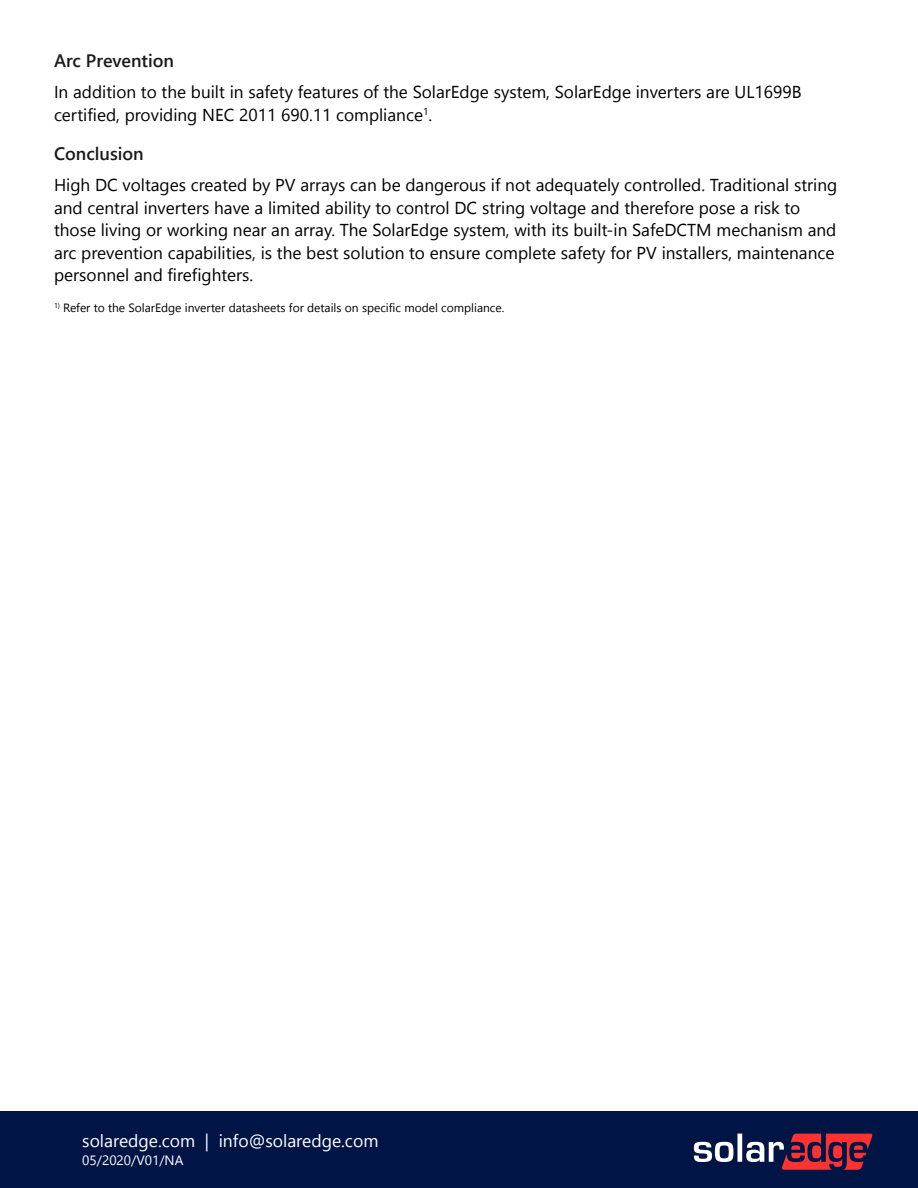
<style>
.page{position:relative;width:918px;height:1188px;background:#fff}
.page>*{position:absolute;margin:0;border:0;box-sizing:border-box;transform-origin:0 0}
._1_Quote{font:600 18px "Segoe UI";color:#1a1a1a}
.t1{font:17.55px "Segoe UI";color:#fff}
._1_Quote-2{font:17.25px/22.5px "Segoe UI";color:#000}
.t2{font:13.5px "Segoe UI";color:#fff}
._1_Quote-3{font:12px "Segoe UI";color:#000}
._1_Quote-4{font:10.05px "Segoe UI";color:#000}
._1_Quote-5{font:7.05px "Segoe UI";color:#000}
</style>
<div class="page">
<div style="left:0;top:1112px;width:918px;height:76px;background:#001446"></div>
<svg style="left:694px;top:1134px;width:179px;height:36px"></svg>
<p class="_1_Quote" style="left:54px;top:46px;width:122px">Arc Prevention</p>
<p class="_1_Quote-2" style="left:54px;top:80px;width:749px">In addition to the built in safety features of the SolarEdge system, SolarEdge inverters are UL1699B</p>
<p class="_1_Quote-4" style="left:423px;top:103px;width:7px">1</p>
<p class="_1_Quote-2" style="left:54px;top:103px;width:380px">certified, providing NEC 2011 690.11 compliance .</p>
<p class="_1_Quote" style="left:54px;top:139px;width:91px">Conclusion</p>
<p class="_1_Quote-2" style="left:54px;top:173px;width:785px">High DC voltages created by PV arrays can be dangerous if not adequately controlled. Traditional string and central inverters have a limited ability to control DC string voltage and therefore pose a risk to those living or working near an array. The SolarEdge system, with its built-in SafeDCTM mechanism and arc prevention capabilities is, the best solution to ensure complete safety for PV installers, maintenance personnel and firefighters.</p>
<p class="_1_Quote-3" style="left:63px;top:298px;width:443px">Refer to the SolarEdge inverter datasheets for details on specific model compliance.</p>
<p class="_1_Quote-5" style="left:54px;top:300px;width:7px">) 1</p>
<p class="t1" style="left:82px;top:1126px;width:115px">solaredge.com</p>
<p class="t2" style="left:82px;top:1149px;width:103px">05/2020/V01/NA</p>
<p class="t1" style="left:205px;top:1126px;width:6px">|</p>
<p class="t1" style="left:219px;top:1126px;width:161px">info@solaredge.com</p>
</div>
